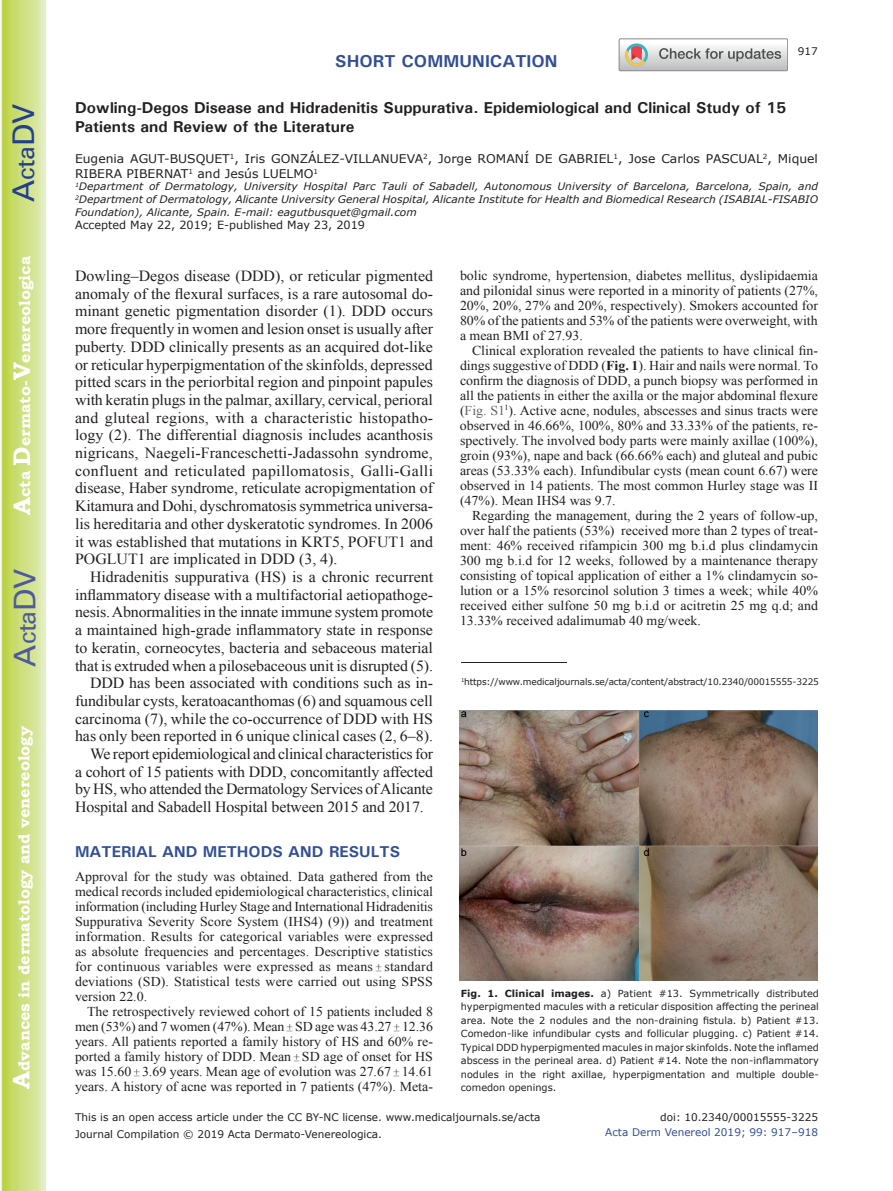
<style>
.page{position:relative;width:893px;height:1191px;background:#fff}
.page>*{position:absolute;margin:0;border:0;box-sizing:border-box;transform-origin:0 0}
.t1{font:30px "Univers";color:#4d5a9e}
.t2{font:30px "Univers";color:#253f8e}
.t3{font:700 17.25px "Univers";color:#324f95}
.t4{font:700 15.75px/18.9px "Univers";color:#231f20}
.t5{font:700 15.75px "Bookman Old Style";color:#fff}
.t6{font:700 15.75px "Univers";color:#324f95}
.t7{font:15.45px/17.7px "Times New Roman";color:#231f20;text-align:justify}
.t8{font:13.5px/15px "Times New Roman";color:#231f20;text-align:justify}
.t9{font:12px/14.4px "Verdana";color:#231f20}
.t10{font:11.25px "Verdana";color:#231f20}
.t11{font:10.5px/16.8px "Verdana";color:#231f20}
.t12{font:10.5px "Verdana";color:#324f95}
.t13{font:italic 10.35px/12.8px "Verdana";color:#231f20;text-align:justify}
.t14{font:9.75px/13.5px "Verdana";color:#231f20;text-align:justify}
.t15{font:9px "Verdana";letter-spacing:-.015em;color:#231f20}
.s1{font-size:24px}
.s2{font-family:"Perpetua";font-size:10.5px}
.s3{font-weight:700}
.s4{color:#636366}
</style>
<div class="page">
<svg style="left:1px;top:0;width:45px;height:1191px;background:#cfe084"></svg>
<hr style="left:461px;top:662px;width:106px;height:1px;background:#231f20">
<svg style="left:619px;top:39px;width:169px;height:32px"></svg>
<img style="left:459px;top:710px;width:358px;height:270px">
<h1 class="t2" style="left:6px;top:202px;width:100px;rotate:-90deg">A<span class="s1">cta</span>DV</h1>
<p class="t5" style="left:15px;top:515px;width:260px;rotate:-90deg"><span class="s1">A</span>cta <span class="s1">D</span>ermato-<span class="s1">V</span>enereologica</p>
<h1 class="t1" style="left:7px;top:666px;width:100px;rotate:-90deg">A<span class="s1">cta</span>DV</h1>
<p class="t5" style="left:15px;top:1088px;width:364px;rotate:-90deg"><span class="s1">A</span>dvances in dermatology and venereology</p>
<p class="t3" style="left:335px;top:50px;width:224px">SHORT COMMUNICATION</p>
<p class="t11" style="left:798px;top:43px;width:22px">917</p>
<p class="t4" style="left:75px;top:98px;width:713px">Dowling-Degos Disease and Hidradenitis Suppurativa. Epidemiological and Clinical Study of 15<br>Patients and Review of the Literature</p>
<p class="t9" style="left:75px;top:152px;width:744px">Eugenia AGUT-BUSQUET<sup>1</sup>, Iris GONZÁLEZ-VILLANUEVA<sup>2</sup>, Jorge ROMANÍ DE GABRIEL<sup>1</sup>, Jose Carlos PASCUAL<sup>2</sup>, Miquel<br>RIBERA PIBERNAT<sup>1</sup> and Jesús LUELMO<sup>1</sup></p>
<p class="t13" style="left:75px;top:180px;width:745px"><sup>1</sup>Department of Dermatology, University Hospital Parc Tauli of Sabadell, Autonomous University of Barcelona, Barcelona, Spain, and <sup>2</sup>Department of Dermatology, Alicante University General Hospital, Alicante Institute for Health and Biomedical Research (ISABIAL-FISABIO Foundation), Alicante, Spain. E-mail: eagutbusquet@gmail.com</p>
<p class="t10" style="left:75px;top:218px;width:291px">Accepted May 22, 2019; E-published May 23, 2019</p>
<p class="t7" style="left:75px;top:267px;width:360px">Dowling–Degos disease (DDD), or reticular pigmented anomaly of the flexural surfaces, is a rare autosomal do&shy;minant genetic pigmentation disorder (1). DDD occurs more frequently in women and lesion onset is usually after puberty. DDD clinically presents as an acquired dot-like or reticular hyperpigmentation of the skinfolds, depressed pitted scars in the periorbital region and pinpoint papules with keratin plugs in the palmar, axillary, cervical, perioral and gluteal regions, with a characteristic histopatho&shy;logy (2). The differential diagnosis includes acanthosis nigricans, Naegeli-Franceschetti-Jadassohn syndrome, confluent and reticulated papillomatosis, Galli-Galli disease, Haber syndrome, reticulate acropigmentation of Kitamura and Dohi, dyschromatosis symmetrica universa&shy;lis hereditaria and other dyskeratotic syndromes. In 2006 it was established that mutations in KRT5, POFUT1 and POGLUT1 are implicated in DDD (3, 4).</p>
<p class="t7" style="left:90px;top:568px;width:345px">Hidradenitis suppurativa (HS) is a chronic recurrent</p>
<p class="t7" style="left:75px;top:585px;width:359px">inflammatory disease with a multifactorial aetiopathoge-</p>
<p class="t7" style="left:75px;top:603px;width:360px">nesis. Abnormalities in the innate immune system promote</p>
<p class="t7" style="left:75px;top:621px;width:360px">a maintained high-grade inflammatory state in response</p>
<p class="t7" style="left:75px;top:638px;width:360px">to keratin, corneocytes, bacteria and sebaceous material</p>
<p class="t7" style="left:75px;top:656px;width:360px">that is extruded when a pilosebaceous unit is disrupted (5).</p>
<p class="t7" style="left:90px;top:674px;width:344px">DDD has been associated with conditions such as in-</p>
<p class="t7" style="left:75px;top:691px;width:359px">fundibular cysts, keratoacanthomas (6) and squamous cell</p>
<p class="t7" style="left:75px;top:709px;width:359px">carcinoma (7), while the co-occurrence of DDD with HS</p>
<p class="t7" style="left:75px;top:727px;width:360px">has only been reported in 6 unique clinical cases (2, 6–8).</p>
<p class="t7" style="left:90px;top:745px;width:345px">We report epidemiological and clinical characteristics for</p>
<p class="t7" style="left:75px;top:762px;width:359px">a cohort of 15 patients with DDD, concomitantly affected</p>
<p class="t7" style="left:75px;top:780px;width:359px">by HS, who attended the Dermatology Services of Alicante</p>
<p class="t7" style="left:75px;top:798px;width:350px">Hospital and Sabadell Hospital between 2015 and 2017.</p>
<p class="t6" style="left:75px;top:841px;width:327px">MATERIAL AND METHODS AND RESULTS</p>
<p class="t8" style="left:75px;top:868px;width:360px">Approval for the study was obtained. Data gathered from the medical records included epidemiological characteristics, clinical information (including Hurley Stage and International Hidradenitis Suppurativa Severity Score System (IHS4) (9)) and treatment information. Results for categorical variables were expressed as absolute frequencies and percentages. Descriptive statistics for continuous variables were expressed as means <span class="s2">±</span> standard deviations (SD). Statistical tests were carried out using SPSS version 22.0.</p>
<p class="t8" style="left:75px;top:1003px;width:360px;text-indent:12px">The retrospectively reviewed cohort of 15 patients included 8 men (53%) and 7 women (47%). Mean <span class="s2">±</span>SD age was 43.27 <span class="s2">±</span>12.36 years. All patients reported a family history of HS and 60% re&shy;ported a family history of DDD. Mean <span class="s2">±</span> SD age of onset for HS was 15.60 <span class="s2">±</span> 3.69 years. Mean age of evolution was 27.67 <span class="s2">±</span> 14.61 years. A history of acne was reported in 7 patients (47%). Meta-</p>
<p class="t8" style="left:460px;top:267px;width:360px">bolic syndrome, hypertension, diabetes mellitus, dyslipidaemia and pilonidal sinus were reported in a minority of patients (27%, 20%, 20%, 27% and 20%, respectively). Smokers accounted for 80% of the patients and 53% of the patients were overweight, with a mean BMI of 27.93.</p>
<p class="t8" style="left:460px;top:342px;width:360px;text-indent:12px">Clinical exploration revealed the patients to have clinical fin&shy;dings suggestive of DDD (<span class="s3">Fig. 1</span>). Hair and nails were normal. To confirm the diagnosis of DDD, a punch biopsy was performed in all the patients in either the axilla or the major abdominal flexure (<span class="s4">Fig. S1</span><sup>1</sup>). Active acne, nodules, abscesses and sinus tracts were observed in 46.66%, 100%, 80% and 33.33% of the patients, re&shy;spectively. The involved body parts were mainly axillae (100%), groin (93%), nape and back (66.66% each) and gluteal and pubic areas (53.33% each). Infundibular cysts (mean count 6.67) were observed in 14 patients. The most common Hurley stage was II (47%). Mean IHS4 was 9.7.</p>
<p class="t8" style="left:460px;top:507px;width:360px;text-indent:12px">Regarding the management, during the 2 years of follow-up, over half the patients (53%) received more than 2 types of treat&shy;ment: 46% received rifampicin 300 mg b.i.d plus clindamycin 300 mg b.i.d for 12 weeks, followed by a maintenance therapy consisting of topical application of either a 1% clindamycin so&shy;lution or a 15% resorcinol solution 3 times a week; while 40% received either sulfone 50 mg b.i.d or acitretin 25 mg q.d; and 13.33% received adalimumab 40 mg/week.</p>
<p class="t15" style="left:461px;top:676px;width:359px"><sup>1</sup>https://www.medicaljournals.se/acta/content/abstract/10.2340/00015555-3225</p>
<p class="t14" style="left:461px;top:986px;width:359px"><span class="s3">Fig. 1. Clinical images.</span> a) Patient #13. Symmetrically distributed hyperpigmented macules with a reticular disposition affecting the perineal area. Note the 2 nodules and the non-draining fistula. b) Patient #13.<br>Comedon-like infundibular cysts and follicular plugging. c) Patient #14.<br>Typical DDD hyperpigmented macules in major skinfolds. Note the inflamed abscess in the perineal area. d) Patient #14. Note the non-inflammatory nodules in the right axillae, hyperpigmentation and multiple double&shy;comedon openings.</p>
<p class="t11" style="left:75px;top:1108px;width:467px">This is an open access article under the CC BY-NC license. www.medicaljournals.se/acta<br>Journal Compilation © 2019 Acta Dermato-Venereologica.</p>
<p class="t11" style="left:660px;top:1108px;width:159px">doi: 10.2340/00015555-3225</p>
<p class="t12" style="left:605px;top:1125px;width:214px">Acta Derm Venereol 2019; 99: 917–918</p>
</div>
